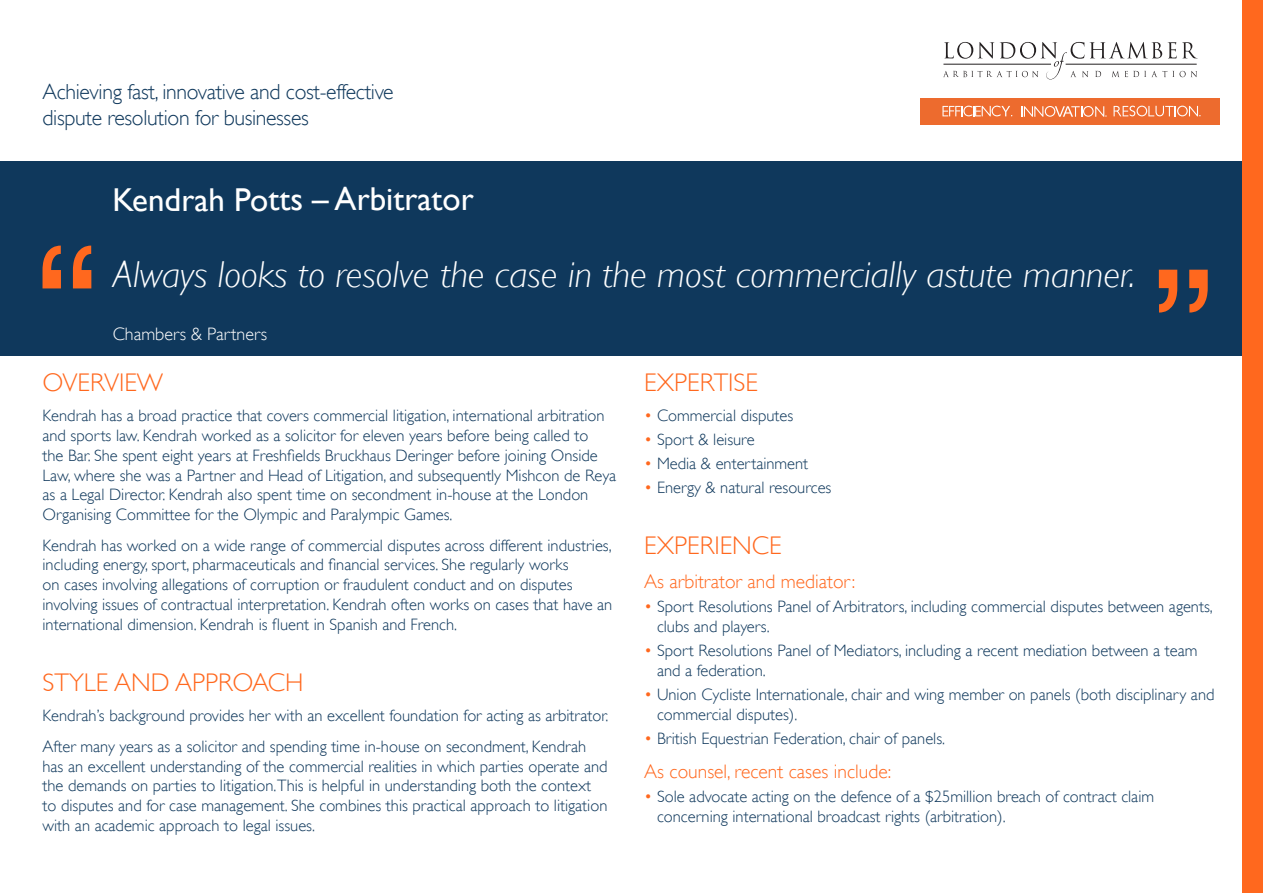
<style>
.page{position:relative;width:1263px;height:893px;background:#fff}
.page>*{position:absolute;margin:0;border:0;box-sizing:border-box;transform-origin:0 0}
.t1{font:italic 300 37.5px "Gill Sans";color:#fff}
.t2{font:33px "Gill Sans";letter-spacing:-.005em;color:#fff}
.t3{font:300 25.5px "Gill Sans";color:#ff681e}
.t4{font:300 21.75px/26.1px "Gill Sans";letter-spacing:-.015em;color:#0f385c}
.t5{font:300 19.5px "Gill Sans";color:#ff681e}
.t6{font:300 18px "Gill Sans";color:#fff}
.t7{font:300 16.5px/19.8px "Gill Sans";color:#0f385c}
.s1{color:#ff681e}
</style>
<div class="page">
<div style="left:921px;top:98px;width:299px;height:27px;background:#ed6b2e"></div>
<svg style="left:943px;top:42px;width:254px;height:37px"></svg>
<svg style="left:1113px;top:106px;width:87px;height:10px"></svg>
<svg style="left:942px;top:106px;width:70px;height:10px"></svg>
<svg style="left:1021px;top:106px;width:85px;height:11px"></svg>
<div style="left:0;top:162px;width:1263px;height:194px;background:#0f385c"></div>
<div style="left:1242px;top:0;width:21px;height:893px;background:#ff681e"></div>
<svg style="left:43px;top:246px;width:48px;height:42px"></svg>
<svg style="left:1159px;top:270px;width:49px;height:43px"></svg>
<h3 class="t4" style="left:43px;top:79px;width:353px">Achieving fast, innovative and cost-effective dispute resolution for businesses</h3>
<h2 class="t2" style="left:113px;top:180px;width:363px">Kendrah Potts – Arbitrator</h2>
<h1 class="t1" style="left:113px;top:254px;width:1024px">Always looks to resolve the case in the most commercially astute manner.</h1>
<p class="t6" style="left:113px;top:324px;width:156px">Chambers &amp; Partners</p>
<h3 class="t3" style="left:43px;top:368px;width:122px">OVERVIEW</h3>
<p class="t7" style="left:43px;top:406px;width:575px">Kendrah has a broad practice that covers commercial litigation, international arbitration and sports law. Kendrah worked as a solicitor for eleven years before being called to<br>the Bar. She spent eight years at Freshfields Bruckhaus Deringer before joining Onside Law, where she was a Partner and Head of Litigation, and subsequently Mishcon de Reya as a Legal Director. Kendrah also spent time on secondment in-house at the London Organising Committee for the Olympic and Paralympic Games.</p>
<p class="t7" style="left:43px;top:535px;width:571px">Kendrah has worked on a wide range of commercial disputes across different industries, including energy, sport, pharmaceuticals and financial services. She regularly works<br>on cases involving allegations of corruption or fraudulent conduct and on disputes involving issues of contractual interpretation. Kendrah often works on cases that have an international dimension. Kendrah is fluent in Spanish and French.</p>
<h3 class="t3" style="left:43px;top:668px;width:262px">STYLE AND APPROACH</h3>
<p class="t7" style="left:43px;top:701px;width:567px;line-height:30.5px">Kendrah’s background provides her with an excellent foundation for acting as arbitrator.<br>After many years as a solicitor and spending time in-house on secondment, Kendrah</p>
<p class="t7" style="left:43px;top:756px;width:567px">has an excellent understanding of the commercial realities in which parties operate and the demands on parties to litigation.This is helpful in understanding both the context to disputes and for case management. She combines this practical approach to litigation with an academic approach to legal issues.</p>
<h3 class="t3" style="left:644px;top:368px;width:115px">EXPERTISE</h3>
<p class="t7" style="left:644px;top:406px;width:151px"><span class="s1">•</span> Commercial disputes</p>
<p class="t7" style="left:644px;top:430px;width:112px"><span class="s1">•</span> Sport &amp; leisure</p>
<p class="t7" style="left:644px;top:454px;width:166px"><span class="s1">•</span> Media &amp; entertainment</p>
<p class="t7" style="left:644px;top:478px;width:189px"><span class="s1">•</span> Energy &amp; natural resources</p>
<h3 class="t3" style="left:644px;top:531px;width:139px">EXPERIENCE</h3>
<p class="t5" style="left:644px;top:571px;width:212px">As arbitrator and mediator:</p>
<p class="t7" style="left:657px;top:597px;width:557px;text-indent:-13px"><span class="s1">•</span> Sport Resolutions Panel of Arbitrators, including commercial disputes between agents, clubs and players.</p>
<p class="t7" style="left:657px;top:641px;width:542px;text-indent:-13px"><span class="s1">•</span> Sport Resolutions Panel of Mediators, including a recent mediation between a team and a federation.</p>
<p class="t7" style="left:657px;top:685px;width:559px;text-indent:-13px"><span class="s1">•</span> Union Cycliste Internationale, chair and wing member on panels (both disciplinary and commercial disputes).</p>
<p class="t7" style="left:644px;top:729px;width:302px"><span class="s1">•</span> British Equestrian Federation, chair of panels.</p>
<p class="t5" style="left:644px;top:760px;width:248px">As counsel, recent cases include:</p>
<p class="t7" style="left:657px;top:787px;width:499px;text-indent:-13px"><span class="s1">•</span> Sole advocate acting on the defence of a $25million breach of contract claim concerning international broadcast rights (arbitration).</p>
</div>
